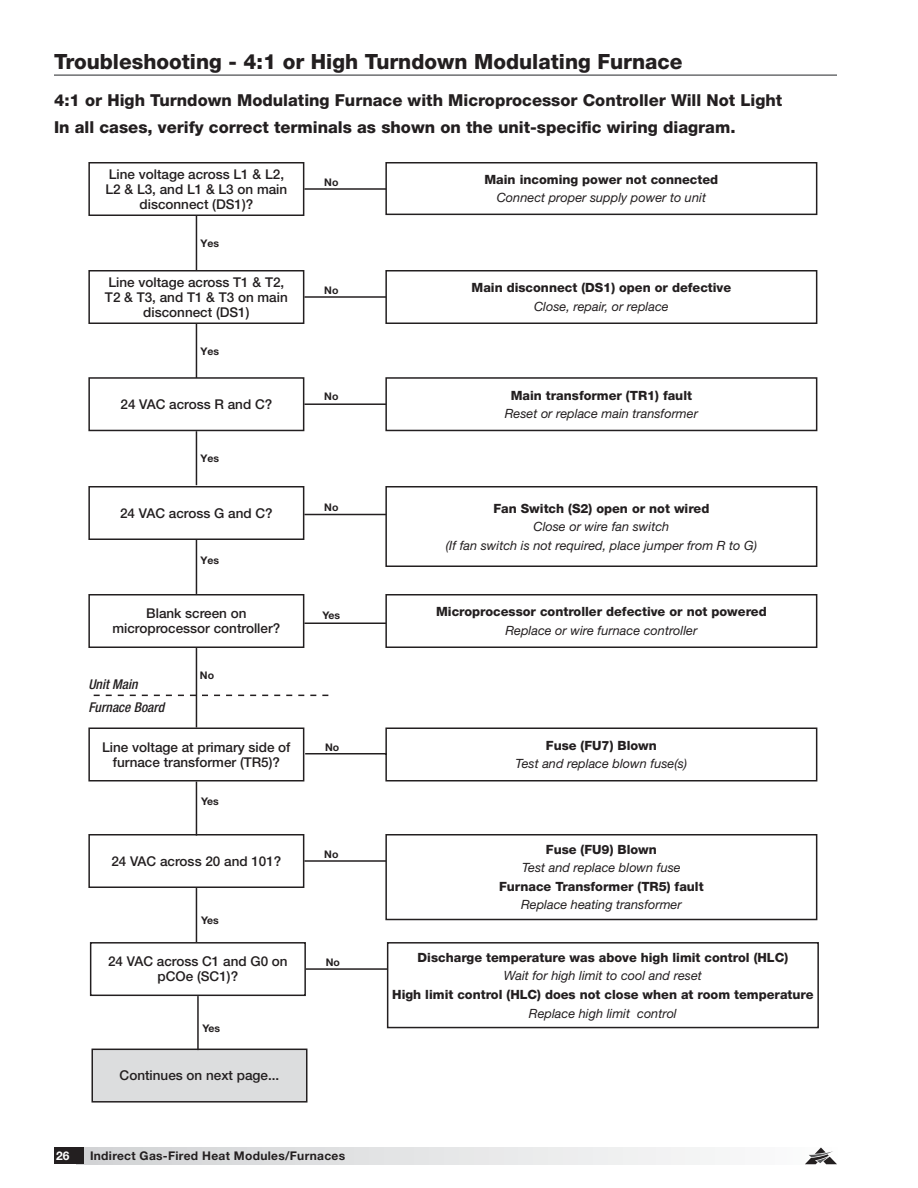
<style>
.page{position:relative;width:918px;height:1188px;background:#fff}
.page>*{position:absolute;margin:0;border:0;box-sizing:border-box;transform-origin:0 0}
.t1{font:800 21px "Helvetica Neue LT Std";color:#231f20}
.t2{font:800 16.5px/26.4px "Helvetica Neue LT Std";color:#231f20}
.t3{font:500 13.5px/15px "Helvetica Neue LT Std";color:#231f20;text-align:center}
.t4{font:italic 500 condensed 13.5px/23px "Helvetica Neue LT Std";color:#231f20}
.t5{font:800 12.75px "Helvetica Neue LT Std";color:#231f20}
.t6{font:italic 12.75px/18.6px "Helvetica Neue LT Std";color:#231f20;text-align:center}
.t7{font:700 12px "Helvetica Neue LT Std";letter-spacing:.025em;color:#231f20}
.t8{font:700 12px "Helvetica Neue LT Std";color:#fff}
.t9{font:700 10.5px "Helvetica Neue LT Std";color:#231f20}
</style>
<div class="page">
<div style="left:77px;top:1148px;width:760px;height:16px;background:linear-gradient(to right,#d1d3d4,#fcfcfc)"></div>
<div style="left:54px;top:1148px;width:30px;height:16px;background:#231f20"></div>
<svg style="left:805px;top:1148px;width:32px;height:16px"></svg>
<hr style="left:54px;top:74px;width:783px;height:2px;background:#6d6e70">
<div style="left:88px;top:377px;width:216px;height:54px;border:2px solid #231f20"></div>
<svg style="left:195px;top:379px;width:623px;height:107px"></svg>
<div style="left:88px;top:486px;width:216px;height:54px;border:2px solid #231f20"></div>
<svg style="left:303px;top:485px;width:515px;height:82px"></svg>
<hr style="left:196px;top:540px;width:1px;height:54px;background:#231f20">
<div style="left:88px;top:270px;width:216px;height:54px;border:2px solid #231f20"></div>
<svg style="left:195px;top:269px;width:623px;height:110px"></svg>
<div style="left:88px;top:162px;width:216px;height:54px;border:2px solid #231f20"></div>
<svg style="left:303px;top:162px;width:515px;height:54px"></svg>
<div style="left:92px;top:1049px;width:215px;height:53px;background:#dcddde"></div>
<div style="left:91px;top:1049px;width:216px;height:54px;border:2px solid #231f20"></div>
<div style="left:88px;top:594px;width:216px;height:54px;border:2px solid #231f20"></div>
<svg style="left:195px;top:593px;width:623px;height:134px"></svg>
<div style="left:88px;top:728px;width:216px;height:54px;border:2px solid #231f20"></div>
<svg style="left:195px;top:727px;width:623px;height:106px"></svg>
<div style="left:88px;top:834px;width:216px;height:54px;border:2px solid #231f20"></div>
<svg style="left:195px;top:833px;width:623px;height:109px"></svg>
<svg style="left:94px;top:695px;width:234px;height:1px"></svg>
<hr style="left:196px;top:216px;width:1px;height:54px;background:#231f20">
<div style="left:90px;top:942px;width:216px;height:54px;border:2px solid #231f20"></div>
<svg style="left:196px;top:941px;width:623px;height:111px"></svg>
<h1 class="t1" style="left:54px;top:54px;width:630px">Troubleshooting - 4:1 or High Turndown Modulating Furnace</h1>
<p class="t2" style="left:54px;top:89px;width:730px">4:1 or High Turndown Modulating Furnace with Microprocessor Controller Will Not Light<br>In all cases, verify correct terminals as shown on the unit-specific wiring diagram.</p>
<p class="t3" style="left:106px;top:168px;width:183px">Line voltage across L1 &amp; L2,<br>L2 &amp; L3, and L1 &amp; L3 on main disconnect (DS1)?</p>
<p class="t5" style="left:485px;top:175px;width:235px">Main incoming power not connected</p>
<p class="t9" style="left:324px;top:178px;width:16px">No</p>
<p class="t6" style="left:497px;top:190px;width:211px">Connect proper supply power to unit</p>
<p class="t9" style="left:201px;top:239px;width:20px">Yes</p>
<p class="t3" style="left:105px;top:276px;width:184px">Line voltage across T1 &amp; T2,<br>T2 &amp; T3, and T1 &amp; T3 on main disconnect (DS1)</p>
<p class="t5" style="left:472px;top:283px;width:261px">Main disconnect (DS1) open or defective</p>
<p class="t9" style="left:324px;top:286px;width:16px">No</p>
<p class="t6" style="left:534px;top:298px;width:136px">Close, repair, or replace</p>
<p class="t9" style="left:201px;top:347px;width:20px">Yes</p>
<p class="t3" style="left:120px;top:398px;width:153px">24 VAC across R and C?</p>
<p class="t9" style="left:201px;top:454px;width:20px">Yes</p>
<p class="t9" style="left:324px;top:393px;width:16px">No</p>
<p class="t5" style="left:511px;top:390px;width:183px">Main transformer (TR1) fault</p>
<p class="t6" style="left:505px;top:405px;width:195px">Reset or replace main transformer</p>
<p class="t3" style="left:120px;top:507px;width:154px">24 VAC across G and C?</p>
<p class="t5" style="left:493px;top:503px;width:218px">Fan Switch (S2) open or not wired</p>
<p class="t6" style="left:446px;top:518px;width:313px">Close or wire fan switch<br>(If fan switch is not required, place jumper from R to G)</p>
<p class="t9" style="left:324px;top:504px;width:16px">No</p>
<p class="t9" style="left:201px;top:556px;width:20px">Yes</p>
<p class="t3" style="left:112px;top:607px;width:169px">Blank screen on microprocessor controller?</p>
<p class="t5" style="left:436px;top:607px;width:332px">Microprocessor controller defective or not powered</p>
<p class="t9" style="left:323px;top:612px;width:19px">Yes</p>
<p class="t6" style="left:505px;top:622px;width:193px">Replace or wire furnace controller</p>
<p class="t4" style="left:88px;top:673px;width:77px">Unit Main<br>Furnace Board</p>
<p class="t9" style="left:200px;top:671px;width:16px">No</p>
<p class="t3" style="left:102px;top:741px;width:190px">Line voltage at primary side of furnace transformer (TR5)?</p>
<p class="t5" style="left:546px;top:741px;width:112px">Fuse (FU7) Blown</p>
<p class="t9" style="left:325px;top:743px;width:16px">No</p>
<p class="t6" style="left:516px;top:756px;width:173px">Test and replace blown fuse(s)</p>
<p class="t9" style="left:201px;top:798px;width:19px">Yes</p>
<p class="t3" style="left:111px;top:855px;width:172px">24 VAC across 20 and 101?</p>
<p class="t9" style="left:201px;top:916px;width:19px">Yes</p>
<p class="t9" style="left:324px;top:850px;width:16px">No</p>
<p class="t5" style="left:546px;top:845px;width:112px">Fuse (FU9) Blown</p>
<p class="t6" style="left:522px;top:860px;width:160px">Test and replace blown fuse</p>
<p class="t5" style="left:499px;top:882px;width:206px">Furnace Transformer (TR5) fault</p>
<p class="t6" style="left:521px;top:897px;width:162px">Replace heating transformer</p>
<p class="t3" style="left:108px;top:955px;width:181px">24 VAC across C1 and G0 on pCOe (SC1)?</p>
<p class="t5" style="left:418px;top:953px;width:372px">Discharge temperature was above high limit control (HLC)</p>
<p class="t9" style="left:326px;top:959px;width:16px">No</p>
<p class="t6" style="left:504px;top:968px;width:199px">Wait for high limit to cool and reset</p>
<p class="t5" style="left:392px;top:990px;width:423px">High limit control (HLC) does not close when at room temperature</p>
<p class="t6" style="left:529px;top:1005px;width:149px">Replace high limit control</p>
<p class="t9" style="left:203px;top:1025px;width:19px">Yes</p>
<p class="t3" style="left:120px;top:1069px;width:161px">Continues on next page...</p>
<p class="t8" style="left:56px;top:1152px;width:15px">26</p>
<p class="t7" style="left:90px;top:1152px;width:257px">Indirect Gas-Fired Heat Modules/Furnaces</p>
</div>
